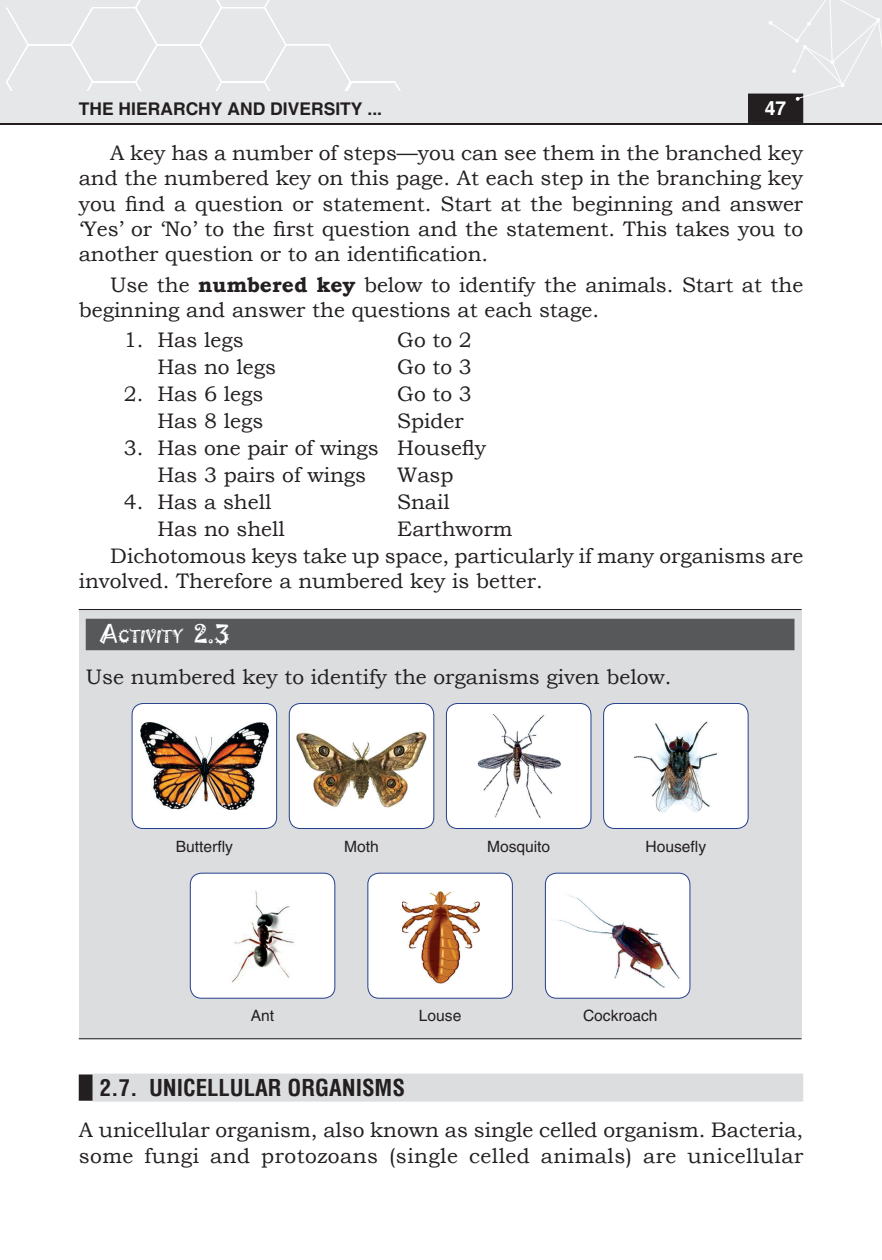
<style>
.page{position:relative;width:882px;height:1260px;background:#fff}
.page>*{position:absolute;margin:0;border:0;box-sizing:border-box;transform-origin:0 0}
.t1{font:700 condensed 22.75px "Helvetica";color:#231f20}
.Body{font:21px/25.2px "Bookman Old Style";color:#231f20}
.Body_text{font:21px/25.2px "Bookman Old Style";color:#231f20}
.indent_1{font:21px "Bookman Old Style";color:#231f20}
.t2{font:700 19.25px "Helvetica";color:#fff}
.t3{font:700 17.5px "Helvetica";color:#231f20}
.Activity_heading{font:15.92px "Jokerman";color:#fff}
.t4{font:15.58px "Helvetica";color:#231f20}
.s1{font-weight:700}
.s2{font-size:22.75px}
</style>
<div class="page">
<div style="left:0;top:0;width:882px;height:124px;background:#e6e7e9"></div>
<hr style="left:0;top:124px;width:882px;height:1px;background:#231f20">
<div style="left:749px;top:94px;width:53px;height:28px;background:#231f20"></div>
<div style="left:748px;top:94px;width:55px;height:29px;border:2px solid #231f20"></div>
<svg style="left:769px;top:0;width:113px;height:101px"></svg>
<svg style="left:6px;top:0;width:394px;height:90px"></svg>
<div style="left:79px;top:1074px;width:14px;height:27px;background:#231f20"></div>
<div style="left:93px;top:1074px;width:710px;height:28px;background:#dcdddf"></div>
<div style="left:79px;top:610px;width:723px;height:429px;background:#dcdddf"></div>
<hr style="left:79px;top:609px;width:723px;height:1px;background:#231f20">
<hr style="left:79px;top:1038px;width:723px;height:1px;background:#231f20">
<div style="left:86px;top:619px;width:708px;height:31px;background:#57585a"></div>
<div style="left:132px;top:703px;width:145px;height:126px;background:#fff;border-radius:11px"></div>
<img style="left:141px;top:722px;width:127px;height:88px">
<div style="left:132px;top:703px;width:145px;height:126px;border:1px solid #253f8e;border-radius:11px"></div>
<div style="left:289px;top:703px;width:145px;height:126px;background:#fff;border-radius:11px"></div>
<img style="left:296px;top:731px;width:131px;height:77px">
<div style="left:289px;top:703px;width:145px;height:126px;border:1px solid #253f8e;border-radius:11px"></div>
<div style="left:446px;top:703px;width:145px;height:126px;background:#fff;border-radius:11px"></div>
<img style="left:478px;top:714px;width:83px;height:104px">
<div style="left:446px;top:703px;width:145px;height:126px;border:1px solid #253f8e;border-radius:11px"></div>
<div style="left:604px;top:703px;width:144px;height:126px;background:#fff;border-radius:11px"></div>
<img style="left:634px;top:721px;width:82px;height:91px">
<div style="left:603px;top:703px;width:145px;height:126px;border:1px solid #253f8e;border-radius:11px"></div>
<div style="left:190px;top:873px;width:145px;height:125px;background:#fff;border-radius:11px"></div>
<img style="left:231px;top:890px;width:64px;height:93px">
<div style="left:190px;top:873px;width:145px;height:126px;border:1px solid #253f8e;border-radius:11px"></div>
<div style="left:368px;top:873px;width:144px;height:125px;background:#fff;border-radius:11px"></div>
<img style="left:402px;top:891px;width:78px;height:92px">
<div style="left:367px;top:873px;width:146px;height:126px;border:1px solid #253f8e;border-radius:11px"></div>
<div style="left:545px;top:873px;width:145px;height:125px;background:#fff;border-radius:11px"></div>
<img style="left:557px;top:894px;width:123px;height:94px">
<div style="left:545px;top:873px;width:145px;height:126px;border:1px solid #253f8e;border-radius:11px"></div>
<p class="t3" style="left:79px;top:98px;width:305px">THE HIERARCHY AND DIVERSITY ...</p>
<p class="t2" style="left:765px;top:96px;width:23px">47</p>
<p class="Body" style="left:79px;top:141px;width:726px;text-align:justify;text-indent:32px">A key has a number of steps—you can see them in the branched key and the numbered key on this page. At each step in the branching key you find a question or statement. Start at the beginning and answer ‘Yes’ or ‘No’ to the first question and the statement. This takes you to another question or to an identification.</p>
<p class="Body" style="left:79px;top:272px;width:726px;text-indent:32px">Use the <span class="s1">numbered key</span> below to identify the animals. Start at the beginning and answer the questions at each stage.</p>
<p class="indent_1" style="left:124px;top:326px;width:121px">1. Has legs</p>
<p class="indent_1" style="left:397px;top:326px;width:76px">Go to 2</p>
<p class="indent_1" style="left:158px;top:353px;width:120px">Has no legs</p>
<p class="indent_1" style="left:397px;top:353px;width:76px">Go to 3</p>
<p class="indent_1" style="left:124px;top:380px;width:141px">2. Has 6 legs</p>
<p class="indent_1" style="left:397px;top:380px;width:76px">Go to 3</p>
<p class="indent_1" style="left:158px;top:407px;width:107px">Has 8 legs</p>
<p class="indent_1" style="left:397px;top:407px;width:68px">Spider</p>
<p class="indent_1" style="left:124px;top:434px;width:364px">3. Has one pair of wings Housefly</p>
<p class="indent_1" style="left:158px;top:461px;width:210px">Has 3 pairs of wings</p>
<p class="indent_1" style="left:397px;top:461px;width:58px">Wasp</p>
<p class="indent_1" style="left:124px;top:488px;width:149px">4. Has a shell</p>
<p class="indent_1" style="left:397px;top:488px;width:54px">Snail</p>
<p class="indent_1" style="left:158px;top:515px;width:129px">Has no shell</p>
<p class="indent_1" style="left:397px;top:515px;width:117px">Earthworm</p>
<p class="Body" style="left:79px;top:543px;width:726px;text-indent:32px">Dichotomous keys take up space, particularly if many organisms are involved. Therefore a numbered key is better.</p>
<p class="Activity_heading" style="left:100px;top:626px;width:132px"><span class="s2">A</span>ctivity <span class="s2">2.3</span></p>
<p class="Body_text" style="left:86px;top:665px;width:587px">Use numbered key to identify the organisms given below.</p>
<p class="t4" style="left:176px;top:837px;width:59px">Butterfly</p>
<p class="t4" style="left:344px;top:837px;width:36px">Moth</p>
<p class="t4" style="left:487px;top:837px;width:65px">Mosquito</p>
<p class="t4" style="left:646px;top:837px;width:62px">Housefly</p>
<p class="t4" style="left:251px;top:1007px;width:25px">Ant</p>
<p class="t4" style="left:419px;top:1007px;width:44px">Louse</p>
<p class="t4" style="left:583px;top:1007px;width:76px">Cockroach</p>
<p class="t1" style="left:100px;top:1073px;width:307px">2.7. UNICELLULAR ORGANISMS</p>
<p class="Body_text" style="left:79px;top:1118px;width:726px">A unicellular organism, also known as single celled organism. Bacteria, some fungi and protozoans (single celled animals) are unicellular</p>
</div>
